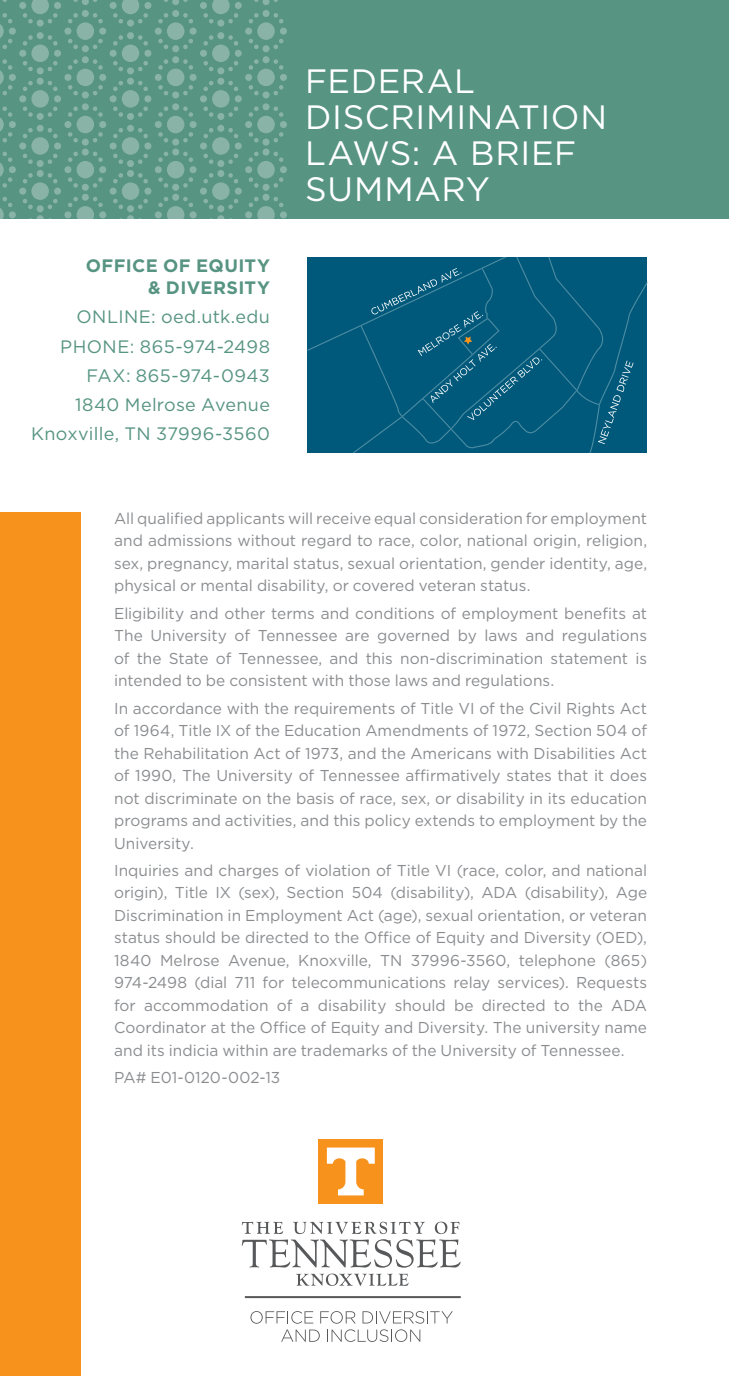
<style>
.page{position:relative;width:729px;height:1377px;background:#fff}
.page>*{position:absolute;margin:0;border:0;box-sizing:border-box;transform-origin:0 0}
.t1{font:33.75px/36px "Gotham";letter-spacing:.02em;color:#fff}
.t2{font:18px "Gotham";letter-spacing:.02em;color:#579482}
.t3{font:700 18px "Gotham";letter-spacing:.02em;color:#579482}
.t4{font:15.75px/22.5px "Gotham";color:#8a8c8f;text-align:justify}
</style>
<div class="page">
<div style="left:0;top:0;width:729px;height:218px;background:#579482"></div>
<svg style="left:0;top:0;width:287px;height:219px"></svg>
<div style="left:0;top:512px;width:81px;height:864px;background:#f7931d"></div>
<svg style="left:308px;top:257px;width:339px;height:196px;background:#045c7c"></svg>
<hr style="left:245px;top:1296px;width:216px;height:2px;background:#57585a">
<svg style="left:242px;top:1222px;width:219px;height:46px"></svg>
<svg style="left:296px;top:1274px;width:113px;height:12px"></svg>
<div style="left:319px;top:1139px;width:64px;height:65px;background:#f7931d"></div>
<svg style="left:327px;top:1148px;width:48px;height:47px"></svg>
<svg style="left:250px;top:1311px;width:203px;height:31px"></svg>
<p class="t3" style="left:86px;top:253px;width:186px">OFFICE OF EQUITY</p>
<p class="t3" style="left:148px;top:276px;width:123px">&amp; DIVERSITY</p>
<p class="t2" style="left:76px;top:305px;width:195px">ONLINE: oed.utk.edu</p>
<p class="t2" style="left:60px;top:335px;width:211px">PHONE: 865-974-2498</p>
<p class="t2" style="left:86px;top:364px;width:185px">FAX: 865-974-0943</p>
<p class="t2" style="left:75px;top:393px;width:196px">1840 Melrose Avenue</p>
<p class="t2" style="left:31px;top:422px;width:240px">Knoxville, TN 37996-3560</p>
<p class="t1" style="left:305px;top:62px;width:303px">FEDERAL<br>DISCRIMINATION<br>LAWS: A BRIEF<br>SUMMARY</p>
<p class="t4" style="left:114px;top:507px;width:535px">All qualified applicants will receive equal consideration for employment and admissions without regard to race, color, national origin, religion, sex, pregnancy, marital status, sexual orientation, gender identity, age, physical or mental disability, or covered veteran status.</p>
<p class="t4" style="left:114px;top:602px;width:534px">Eligibility and other terms and conditions of employment benefits at The University of Tennessee are governed by laws and regulations of the State of Tennessee, and this non-discrimination statement is intended to be consistent with those laws and regulations.</p>
<p class="t4" style="left:114px;top:696px;width:534px">In accordance with the requirements of Title VI of the Civil Rights Act of 1964, Title IX of the Education Amendments of 1972, Section 504 of the Rehabilitation Act of 1973, and the Americans with Disabilities Act of 1990, The University of Tennessee affirmatively states that it does not discriminate on the basis of race, sex, or disability in its education programs and activities, and this policy extends to employment by the University.</p>
<p class="t4" style="left:114px;top:859px;width:535px">Inquiries and charges of violation of Title VI (race, color, and national origin), Title IX (sex), Section 504 (disability), ADA (disability), Age Discrimination in Employment Act (age), sexual orientation, or veteran status should be directed to the Office of Equity and Diversity (OED), 1840 Melrose Avenue, Knoxville, TN 37996-3560, telephone (865)<br>974-2498 (dial 711 for telecommunications relay services). Requests for accommodation of a disability should be directed to the ADA Coordinator at the Office of Equity and Diversity. The university name and its indicia within are trademarks of the University of Tennessee.</p>
<p class="t4" style="left:114px;top:1066px;width:168px">PA# E01-0120-002-13</p>
</div>
